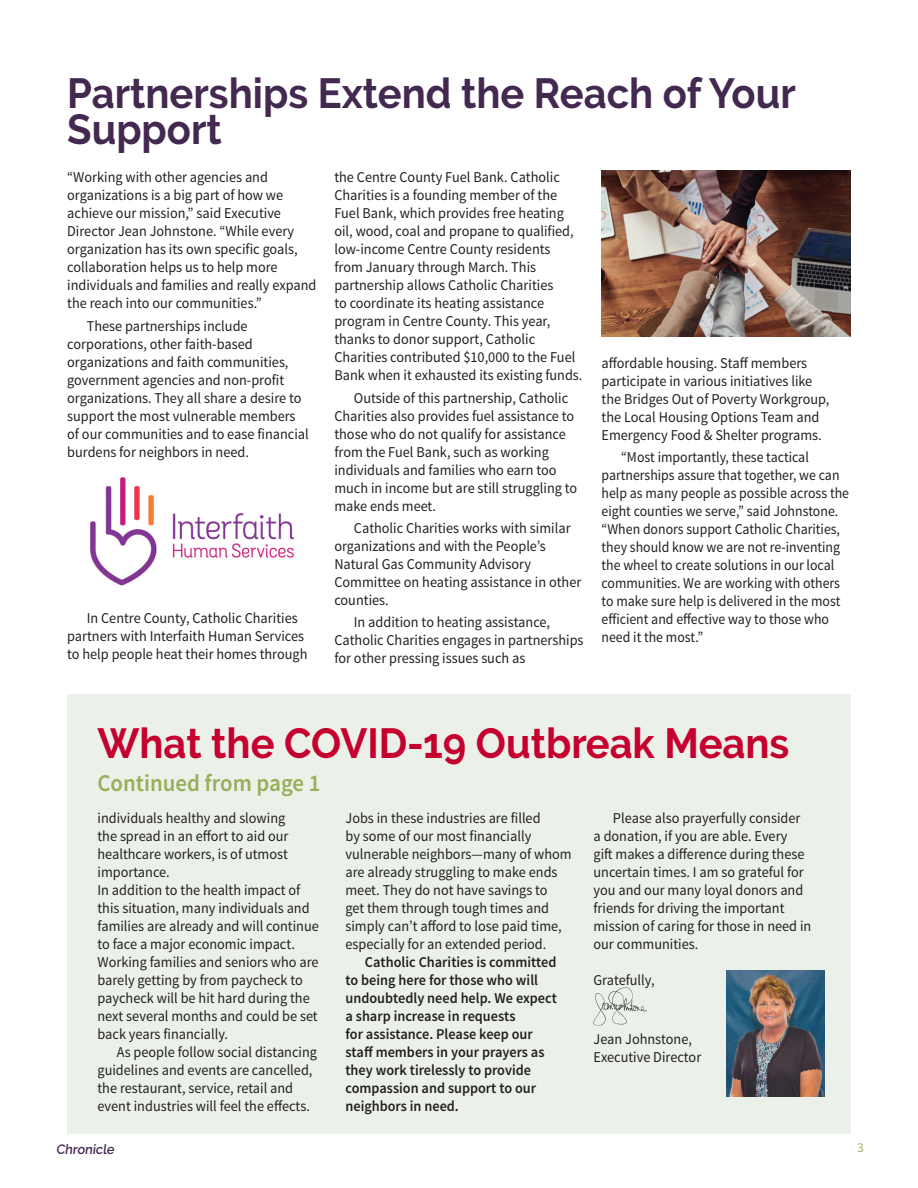
<style>
.page{position:relative;width:918px;height:1188px;background:#fff}
.page>*{position:absolute;margin:0;border:0;box-sizing:border-box;transform-origin:0 0}
._2_Headline{font:700 42px/36px "Raleway";color:#432850;scale:.95 1}
._2_Headline-2{font:700 42px "Raleway";color:#c5002e;scale:.95 1}
._2_Headline-3{font:600 24px "Source Sans Pro";color:#96af5a;scale:.95 1}
._1_Body_Text{font:15px/18px "Source Sans Pro";color:#231f20;scale:.95 1}
._1_Body_Text-2{font:15px/18px "Source Sans Pro";color:#231f20;scale:.92 1}
._1_Body_Text-3{font:600 15px/18px "Source Sans Pro";color:#231f20;scale:.95 1}
.t1{font:600 13.5px "Raleway";color:#432850;scale:.95 1}
.t2{font:13.5px "Source Sans Pro";color:#96af5a;scale:.95 1}
</style>
<div class="page">
<div style="left:67px;top:694px;width:784px;height:440px;background:#ebf1e9"></div>
<img style="left:602px;top:171px;width:248px;height:166px">
<img style="left:90px;top:477px;width:204px;height:109px">
<img style="left:594px;top:988px;width:53px;height:38px">
<img style="left:726px;top:970px;width:99px;height:127px">
<p class="_2_Headline" style="left:67px;top:76px;width:768px">Partnerships Extend the Reach of Your<br>Support</p>
<p class="_1_Body_Text" style="left:67px;top:169px;width:264px">“Working with other agencies and organizations is a big part of how we achieve our mission,” said Executive Director Jean Johnstone. “While every organization has its own specific goals, collaboration helps us to help more individuals and families and really expand the reach into our communities.”</p>
<p class="_1_Body_Text" style="left:67px;top:317px;width:256px;text-indent:19px">These partnerships include corporations, other faith-based organizations and faith communities, government agencies and non-profit organizations. They all share a desire to support the most vulnerable members of our communities and to ease financial burdens for neighbors in need.</p>
<p class="_1_Body_Text" style="left:67px;top:609px;width:254px;text-indent:19px">In Centre County, Catholic Charities partners with Interfaith Human Services to help people heat their homes through</p>
<p class="_1_Body_Text" style="left:334px;top:169px;width:263px">the Centre County Fuel Bank. Catholic Charities is a founding member of the Fuel Bank, which provides free heating oil, wood, coal and propane to qualified, low-income Centre County residents from January through March. This partnership allows Catholic Charities<br>to coordinate its heating assistance program in Centre County. This year, thanks to donor support, Catholic Charities contributed $10,000 to the Fuel Bank when it exhausted its existing funds.</p>
<p class="_1_Body_Text" style="left:334px;top:389px;width:257px;text-indent:19px">Outside of this partnership, Catholic Charities also provides fuel assistance to those who do not qualify for assistance from the Fuel Bank, such as working individuals and families who earn too much in income but are still struggling to make ends meet.</p>
<p class="_1_Body_Text" style="left:334px;top:519px;width:261px;text-indent:19px">Catholic Charities works with similar organizations and with the People’s<br>Natural Gas Community Advisory<br>Committee on heating assistance in other counties.</p>
<p class="_1_Body_Text" style="left:334px;top:614px;width:264px;text-indent:19px">In addition to heating assistance,<br>Catholic Charities engages in partnerships for other pressing issues such as</p>
<p class="_1_Body_Text" style="left:602px;top:354px;width:241px">affordable housing. Staff members participate in various initiatives like the Bridges Out of Poverty Workgroup, the Local Housing Options Team and Emergency Food &amp; Shelter programs.</p>
<p class="_1_Body_Text-2" style="left:602px;top:449px;width:270px;text-indent:19px">“Most importantly, these tactical partnerships assure that together, we can help as many people as possible across the eight counties we serve,” said Johnstone. “When donors support Catholic Charities, they should know we are not re-inventing the wheel to create solutions in our local communities. We are working with others to make sure help is delivered in the most efficient and effective way to those who need it the most.”</p>
<p class="_2_Headline-2" style="left:98px;top:719px;width:730px">What the COVID-19 Outbreak Means</p>
<p class="_2_Headline-3" style="left:98px;top:768px;width:236px">Continued from page 1</p>
<p class="_1_Body_Text" style="left:98px;top:809px;width:203px">individuals healthy and slowing the spread in an effort to aid our healthcare workers, is of utmost importance.</p>
<p class="_1_Body_Text" style="left:98px;top:881px;width:234px">In addition to the health impact of this situation, many individuals and families are already and will continue to face a major economic impact.<br>Working families and seniors who are barely getting by from paycheck to paycheck will be hit hard during the next several months and could be set back years financially.</p>
<p class="_1_Body_Text" style="left:98px;top:1043px;width:233px;text-indent:19px">As people follow social distancing guidelines and events are cancelled, the restaurant, service, retail and event industries will feel the effects.</p>
<p class="_1_Body_Text" style="left:345px;top:809px;width:240px">Jobs in these industries are filled<br>by some of our most financially vulnerable neighbors—many of whom are already struggling to make ends meet. They do not have savings to<br>get them through tough times and simply can’t afford to lose paid time, especially for an extended period.</p>
<p class="_1_Body_Text-3" style="left:345px;top:953px;width:224px;text-indent:19px">Catholic Charities is committed to being here for those who will undoubtedly need help. We expect a sharp increase in requests<br>for assistance. Please keep our staff members in your prayers as they work tirelessly to provide compassion and support to our neighbors in need.</p>
<p class="_1_Body_Text" style="left:594px;top:809px;width:231px;text-indent:19px">Please also prayerfully consider a donation, if you are able. Every<br>gift makes a difference during these uncertain times. I am so grateful for you and our many loyal donors and friends for driving the important mission of caring for those in need in our communities.</p>
<p class="_1_Body_Text" style="left:594px;top:971px;width:66px">Gratefully,</p>
<p class="_1_Body_Text" style="left:594px;top:1030px;width:115px">Jean Johnstone,<br>Executive Director</p>
<p class="t1" style="left:56px;top:1142px;width:65px">Chronicle</p>
<p class="t2" style="left:858px;top:1139px;width:8px">3</p>
</div>
